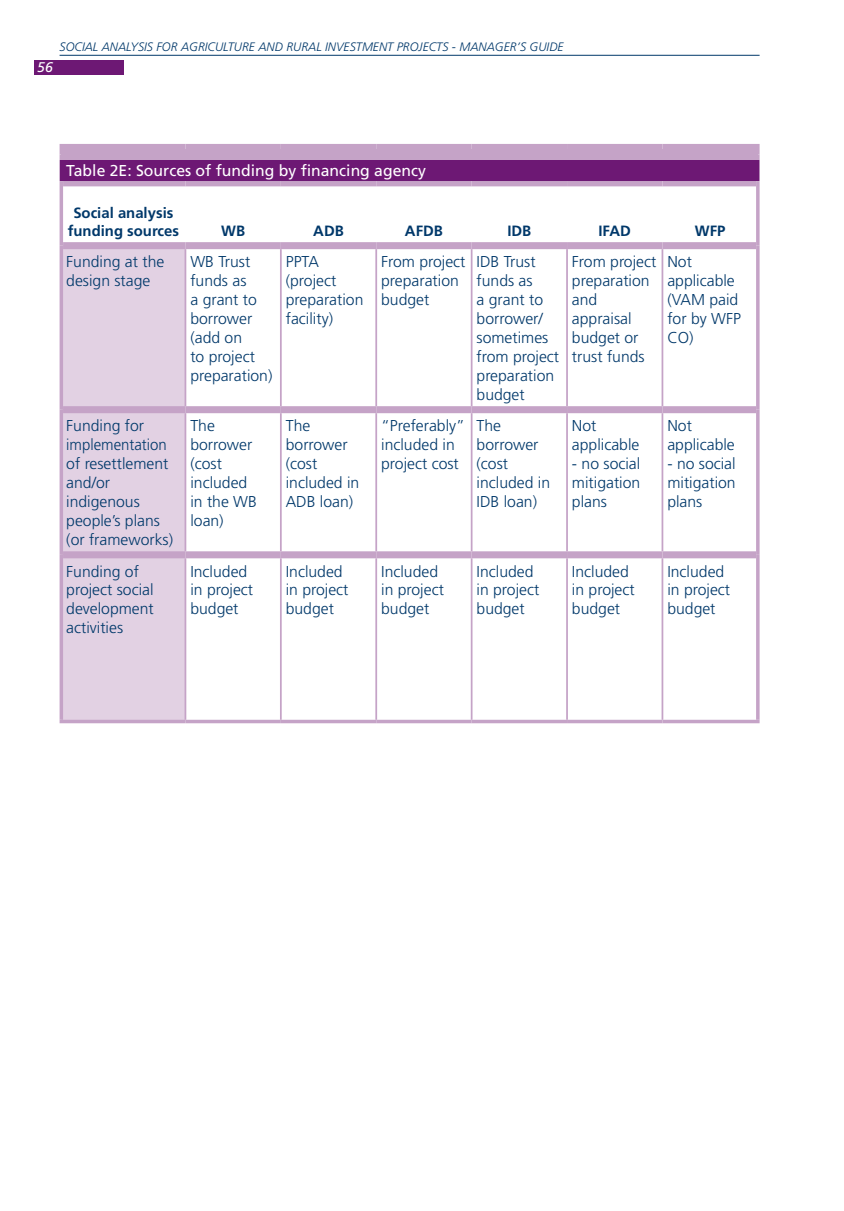
<style>
.page{position:relative;width:844px;height:1211px;background:#fff}
.page>*{position:absolute;margin:0;border:0;box-sizing:border-box;transform-origin:0 0}
.t1{font:300 15.75px/18.9px "Frutiger LT Std";color:#00386a}
.t2{font:15.75px "Frutiger LT Std";color:#fff}
.t3{font:700 14.88px/17.8px "Frutiger LT Std";color:#00386a;text-align:center}
.t4{font:italic 14px "Frutiger LT Std";color:#fff}
.t5{font:italic 300 12.25px "Frutiger LT Std";color:#00386a}
</style>
<div class="page">
<div style="left:35px;top:60px;width:89px;height:14px;background:#6d1874"></div>
<hr style="left:60px;top:55px;width:699px;height:1px;background:#00386a">
<div style="left:61px;top:149px;width:696px;height:32px;background:#c5a3c7"></div>
<svg style="left:63px;top:186px;width:692px;height:533px"></svg>
<div style="left:63px;top:249px;width:121px;height:470px;background:#e2d1e3"></div>
<hr style="left:184px;top:249px;width:2px;height:157px;background:#c5a3c7">
<hr style="left:280px;top:249px;width:1px;height:157px;background:#c5a3c7">
<hr style="left:375px;top:249px;width:2px;height:157px;background:#c5a3c7">
<hr style="left:470px;top:249px;width:2px;height:157px;background:#c5a3c7">
<hr style="left:566px;top:249px;width:1px;height:157px;background:#c5a3c7">
<hr style="left:661px;top:249px;width:2px;height:157px;background:#c5a3c7">
<hr style="left:184px;top:413px;width:2px;height:138px;background:#c5a3c7">
<hr style="left:280px;top:413px;width:1px;height:138px;background:#c5a3c7">
<hr style="left:375px;top:413px;width:2px;height:138px;background:#c5a3c7">
<hr style="left:470px;top:413px;width:2px;height:138px;background:#c5a3c7">
<hr style="left:566px;top:413px;width:1px;height:138px;background:#c5a3c7">
<hr style="left:661px;top:413px;width:2px;height:138px;background:#c5a3c7">
<hr style="left:184px;top:558px;width:2px;height:161px;background:#c5a3c7">
<hr style="left:280px;top:558px;width:1px;height:161px;background:#c5a3c7">
<hr style="left:375px;top:558px;width:2px;height:161px;background:#c5a3c7">
<hr style="left:470px;top:558px;width:2px;height:161px;background:#c5a3c7">
<hr style="left:566px;top:558px;width:1px;height:161px;background:#c5a3c7">
<hr style="left:661px;top:558px;width:2px;height:161px;background:#c5a3c7">
<div style="left:63px;top:406px;width:122px;height:7px;background:#c5a3c7"></div>
<div style="left:185px;top:406px;width:96px;height:7px;background:#c5a3c7"></div>
<div style="left:281px;top:406px;width:95px;height:7px;background:#c5a3c7"></div>
<div style="left:376px;top:406px;width:95px;height:7px;background:#c5a3c7"></div>
<div style="left:471px;top:406px;width:96px;height:7px;background:#c5a3c7"></div>
<div style="left:567px;top:406px;width:95px;height:7px;background:#c5a3c7"></div>
<div style="left:662px;top:406px;width:93px;height:7px;background:#c5a3c7"></div>
<div style="left:63px;top:551px;width:122px;height:7px;background:#c5a3c7"></div>
<div style="left:185px;top:551px;width:96px;height:7px;background:#c5a3c7"></div>
<div style="left:281px;top:551px;width:95px;height:7px;background:#c5a3c7"></div>
<div style="left:376px;top:551px;width:95px;height:7px;background:#c5a3c7"></div>
<div style="left:471px;top:551px;width:96px;height:7px;background:#c5a3c7"></div>
<div style="left:567px;top:551px;width:95px;height:7px;background:#c5a3c7"></div>
<div style="left:662px;top:551px;width:93px;height:7px;background:#c5a3c7"></div>
<div style="left:60px;top:144px;width:125px;height:10px;background:#c5a3c7"></div>
<div style="left:185px;top:144px;width:96px;height:10px;background:#c5a3c7"></div>
<div style="left:281px;top:144px;width:95px;height:10px;background:#c5a3c7"></div>
<div style="left:376px;top:144px;width:95px;height:10px;background:#c5a3c7"></div>
<div style="left:471px;top:144px;width:96px;height:10px;background:#c5a3c7"></div>
<div style="left:567px;top:144px;width:95px;height:10px;background:#c5a3c7"></div>
<div style="left:662px;top:144px;width:97px;height:10px;background:#c5a3c7"></div>
<hr style="left:60px;top:154px;width:3px;height:27px;background:#c5a3c7">
<hr style="left:755px;top:154px;width:4px;height:27px;background:#c5a3c7">
<div style="left:63px;top:176px;width:122px;height:10px;background:#c5a3c7"></div>
<div style="left:185px;top:176px;width:96px;height:10px;background:#c5a3c7"></div>
<div style="left:281px;top:176px;width:95px;height:10px;background:#c5a3c7"></div>
<div style="left:376px;top:176px;width:95px;height:10px;background:#c5a3c7"></div>
<div style="left:471px;top:176px;width:96px;height:10px;background:#c5a3c7"></div>
<div style="left:567px;top:176px;width:95px;height:10px;background:#c5a3c7"></div>
<div style="left:662px;top:176px;width:93px;height:10px;background:#c5a3c7"></div>
<hr style="left:60px;top:181px;width:3px;height:65px;background:#c5a3c7">
<svg style="left:755px;top:181px;width:4px;height:65px"></svg>
<div style="left:63px;top:242px;width:122px;height:7px;background:#c5a3c7"></div>
<div style="left:185px;top:242px;width:96px;height:7px;background:#c5a3c7"></div>
<div style="left:281px;top:242px;width:95px;height:7px;background:#c5a3c7"></div>
<div style="left:376px;top:242px;width:95px;height:7px;background:#c5a3c7"></div>
<div style="left:471px;top:242px;width:96px;height:7px;background:#c5a3c7"></div>
<div style="left:567px;top:242px;width:95px;height:7px;background:#c5a3c7"></div>
<div style="left:662px;top:242px;width:93px;height:7px;background:#c5a3c7"></div>
<hr style="left:60px;top:246px;width:3px;height:163px;background:#c5a3c7">
<hr style="left:60px;top:409px;width:3px;height:146px;background:#c5a3c7">
<hr style="left:60px;top:555px;width:3px;height:164px;background:#c5a3c7">
<svg style="left:755px;top:246px;width:4px;height:163px"></svg>
<svg style="left:755px;top:409px;width:4px;height:146px"></svg>
<svg style="left:755px;top:555px;width:4px;height:164px"></svg>
<svg style="left:60px;top:719px;width:125px;height:4px"></svg>
<svg style="left:185px;top:719px;width:96px;height:4px"></svg>
<svg style="left:281px;top:719px;width:95px;height:4px"></svg>
<svg style="left:376px;top:719px;width:95px;height:4px"></svg>
<svg style="left:471px;top:719px;width:96px;height:4px"></svg>
<svg style="left:567px;top:719px;width:95px;height:4px"></svg>
<svg style="left:662px;top:719px;width:97px;height:4px"></svg>
<div style="left:60px;top:160px;width:699px;height:21px;background:#6d1874"></div>
<p class="t5" style="left:60px;top:40px;width:505px">SOCIAL ANALYSIS FOR AGRICULTURE AND RURAL INVESTMENT PROJECTS - MANAGER’S GUIDE</p>
<p class="t4" style="left:37px;top:59px;width:17px">56</p>
<p class="t2" style="left:66px;top:161px;width:361px">Table 2E: Sources of funding by financing agency</p>
<p class="t3" style="left:68px;top:204px;width:113px">Social analysis funding sources</p>
<p class="t3" style="left:221px;top:222px;width:25px">WB</p>
<p class="t3" style="left:313px;top:222px;width:32px">AD B</p>
<p class="t3" style="left:405px;top:222px;width:11px">AFD</p>
<p class="t3" style="left:434px;top:222px;width:11px">B</p>
<p class="t3" style="left:507px;top:222px;width:25px">ID B</p>
<p class="t3" style="left:598px;top:222px;width:9px">IFAD</p>
<p class="t3" style="left:694px;top:222px;width:23px">WFP</p>
<p class="t1" style="left:66px;top:253px;width:100px">Funding at the design stage</p>
<p class="t1" style="left:190px;top:253px;width:83px">WB Trust funds as<br>a grant to borrower (add on<br>to project preparation)</p>
<p class="t1" style="left:286px;top:253px;width:79px">PP TA (project preparation facility)</p>
<p class="t1" style="left:381px;top:253px;width:86px">From project preparation budget</p>
<p class="t1" style="left:476px;top:253px;width:84px">IDB Trust funds as<br>a grant to borrower/ sometimes from project preparation budget</p>
<p class="t1" style="left:572px;top:253px;width:86px">From project preparation and appraisal budget or trust funds</p>
<p class="t1" style="left:667px;top:253px;width:73px">Not applicable (VAM paid for by WFP<br>CO)</p>
<p class="t1" style="left:66px;top:417px;width:108px">Funding for implementation of resettlement and/or indigenous people’s plans (or frameworks)</p>
<p class="t1" style="left:190px;top:417px;width:63px">The borrower (cost included in the WB loan)</p>
<p class="t1" style="left:286px;top:417px;width:75px">The borrower (cost included in<br>ADB loan)</p>
<p class="t1" style="left:381px;top:417px;width:85px">“Preferably” included in project cost</p>
<p class="t1" style="left:476px;top:417px;width:75px">The borrower (cost included in<br>IDB loan)</p>
<p class="t1" style="left:572px;top:417px;width:69px">Not applicable</p>
<p class="t1" style="left:667px;top:417px;width:69px">Not applicable</p>
<p class="t1" style="left:667px;top:454px;width:70px;text-align:justify">- no social mitigation plans</p>
<p class="t1" style="left:572px;top:454px;width:70px;text-align:justify">- no social mitigation plans</p>
<p class="t1" style="left:66px;top:562px;width:89px">Funding of project social development activities</p>
<p class="t1" style="left:190px;top:562px;width:64px">Included in project budget</p>
<p class="t1" style="left:286px;top:562px;width:64px">Included in project budget</p>
<p class="t1" style="left:381px;top:562px;width:64px">Included in project budget</p>
<p class="t1" style="left:476px;top:562px;width:64px">Included in project budget</p>
<p class="t1" style="left:572px;top:562px;width:64px">Included in project budget</p>
<p class="t1" style="left:667px;top:562px;width:64px">Included in project budget</p>
</div>
